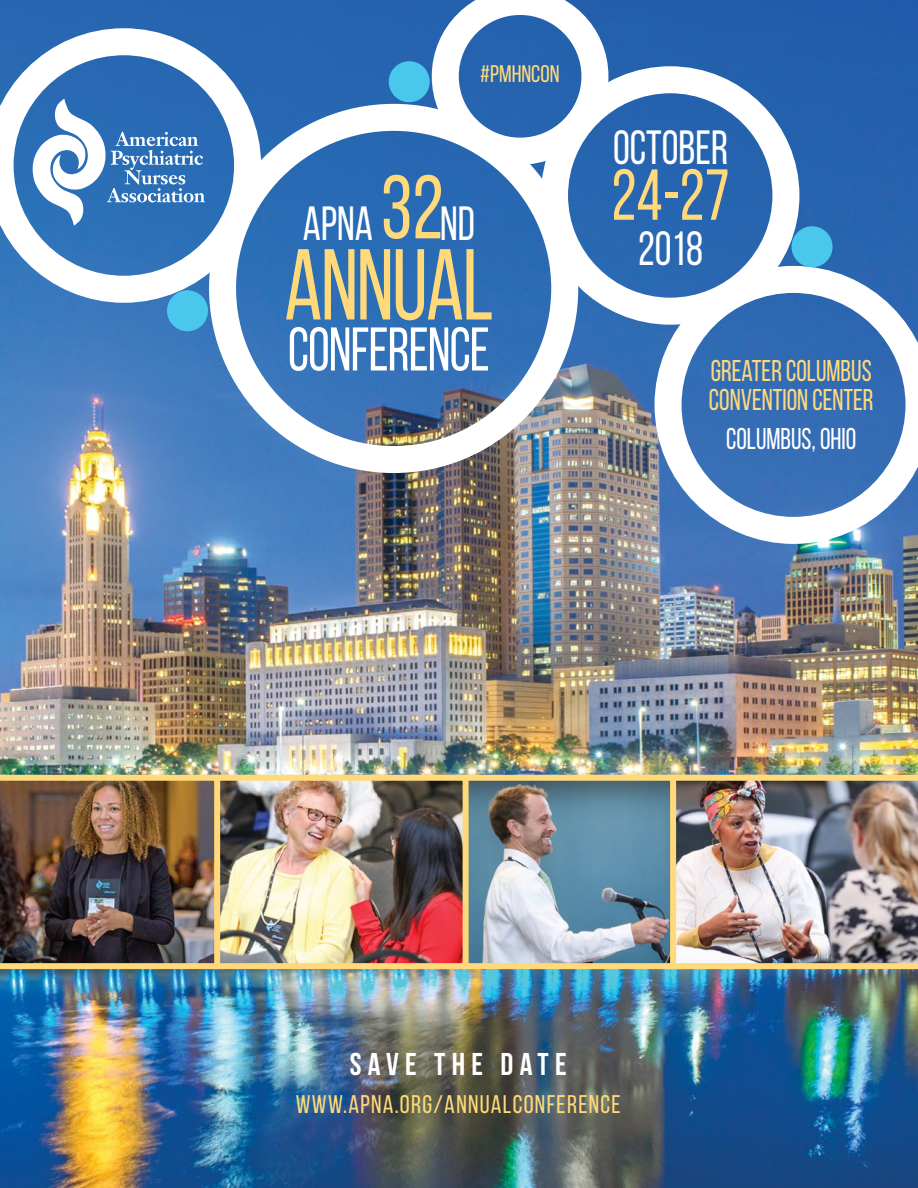
<style>
.page{position:relative;width:918px;height:1188px;background:#fff}
.page>*{position:absolute;margin:0;border:0;box-sizing:border-box;transform-origin:0 0}
.t1{font:100.5px "Bebas Neue";letter-spacing:-.015em;color:#ffd97a;scale:.9 1}
.t2{font:90px "Bebas Neue";color:#ffd97a;scale:.9 1}
.t3{font:72px "Bebas Neue";color:#ffd97a;scale:.9 1}
.t4{font:61.5px "Bebas Neue";letter-spacing:-.015em;color:#fff;scale:.9 1}
.t5{font:48px "Bebas Neue";color:#fff;scale:.9 1}
.t6{font:700 31.5px "Bebas Neue";letter-spacing:.2em;color:#fff}
.t7{font:30px/28.5px "Bebas Neue";color:#ffd97a;scale:.9 1}
.t8{font:30px "Bebas Neue";color:#fff;scale:.9 1}
.t9{font:25.5px "Bebas Neue";letter-spacing:.05em;color:#ffd97a}
.t10{font:24px "Bebas Neue";color:#ffd97a}
</style>
<div class="page">
<img style="left:0;top:0;width:918px;height:1188px">
<div style="left:389px;top:61px;width:41px;height:41px;background:#49c7ed;border-radius:50%"></div>
<svg style="left:0;top:28px;width:261px;height:275px"></svg>
<svg style="left:578px;top:66px;width:221px;height:259px"></svg>
<svg style="left:209px;top:104px;width:369px;height:369px"></svg>
<svg style="left:655px;top:266px;width:263px;height:278px"></svg>
<svg style="left:432px;top:0;width:176px;height:165px"></svg>
<div style="left:792px;top:226px;width:41px;height:41px;background:#49c7ed;border-radius:50%"></div>
<div style="left:167px;top:290px;width:41px;height:41px;background:#49c7ed;border-radius:50%"></div>
<img style="left:469px;top:782px;width:201px;height:180px">
<div style="left:432px;top:775px;width:253px;height:194px;border:6px solid #ffd97a"></div>
<img style="left:0;top:775px;width:214px;height:194px">
<img style="left:221px;top:782px;width:241px;height:180px">
<div style="left:214px;top:775px;width:255px;height:194px;border:6px solid #ffd97a"></div>
<img style="left:670px;top:775px;width:248px;height:194px">
<p class="t10" style="left:480px;top:59px;width:81px">#PMHNCON</p>
<h2 class="t2" style="left:381px;top:155px;width:71px">32</h2>
<h3 class="t5" style="left:303px;top:195px;width:80px">APNA</h3>
<h3 class="t5" style="left:440px;top:195px;width:40px">ND</h3>
<h1 class="t1" style="left:284px;top:226px;width:234px">ANNUAL</h1>
<h3 class="t4" style="left:288px;top:313px;width:226px">CONFERENCE</h3>
<h3 class="t5" style="left:613px;top:120px;width:129px">OCTOBER</h3>
<h3 class="t3" style="left:611px;top:153px;width:133px">24-27</h3>
<h3 class="t5" style="left:638px;top:220px;width:74px">2018</h3>
<p class="t7" style="left:709px;top:356px;width:184px">GREATER COLUMBUS<br>CONVENTION CENTER</p>
<p class="t8" style="left:726px;top:421px;width:146px">COLUMBUS, OHIO</p>
<p class="t6" style="left:350px;top:1046px;width:218px">SAVE THE DATE</p>
<p class="t9" style="left:296px;top:1089px;width:326px">WWW.APNA.ORG/ANNUALCONFERENCE</p>
</div>
